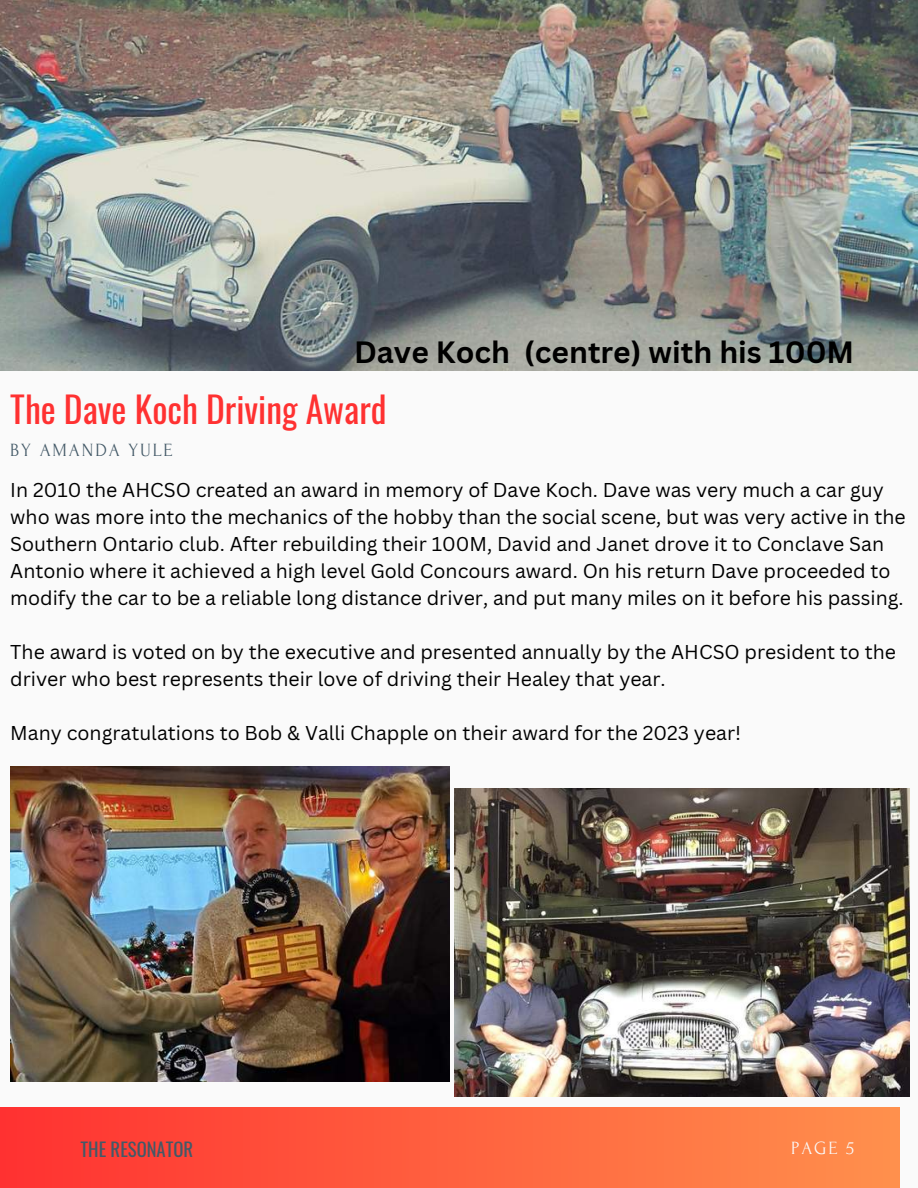
<style>
.page{position:relative;width:918px;height:1188px;background:#fafafa}
.page>*{position:absolute;margin:0;border:0;box-sizing:border-box;transform-origin:0 0}
.t1{font:35.7px "Oswald";color:#ff3131}
.t2{font:700 30px "Canva Sans";color:#000}
.t3{font:19.5px/27px "Canva Sans";color:#000}
.t4{font:18.6px "Forum";letter-spacing:.1em;color:#435967}
.t5{font:18.6px "Oswald";color:#435967}
.t6{font:18.6px "Forum";color:#fafafa}
</style>
<div class="page">
<div style="left:0;top:1107px;width:900px;height:81px;background:linear-gradient(to right,#ff3131,#ff904d)"></div>
<img style="left:0;top:0;width:918px;height:370px">
<img style="left:10px;top:767px;width:439px;height:315px">
<img style="left:455px;top:788px;width:454px;height:309px">
<h2 class="t2" style="left:354px;top:331px;width:502px">Dave Koch (centre) with his 100M</h2>
<h1 class="t1" style="left:10px;top:381px;width:378px">The Dave Koch Driving Award</h1>
<p class="t4" style="left:10px;top:440px;width:164px">BY AMANDA YULE</p>
<p class="t3" style="left:10px;top:476px;width:897px">In 2010 the AHCSO created an award in memory of Dave Koch. Dave was very much a car guy who was more into the mechanics of the hobby than the social scene, but was very active in the Southern Ontario club. After rebuilding their 100M, David and Janet drove it to Conclave San Antonio where it achieved a high level Gold Concours award. On his return Dave proceeded to modify the car to be a reliable long distance driver, and put many miles on it before his passing.</p>
<p class="t3" style="left:10px;top:638px;width:887px">The award is voted on by the executive and presented annually by the AHCSO president to the driver who best represents their love of driving their Healey that year.</p>
<p class="t3" style="left:10px;top:719px;width:732px">Many congratulations to Bob &amp; Valli Chapple on their award for the 2023 year!</p>
<p class="t5" style="left:81px;top:1135px;width:114px">THE RESONATOR</p>
<p class="t6" style="left:791px;top:1138px;width:65px">PAGE 5</p>
</div>
